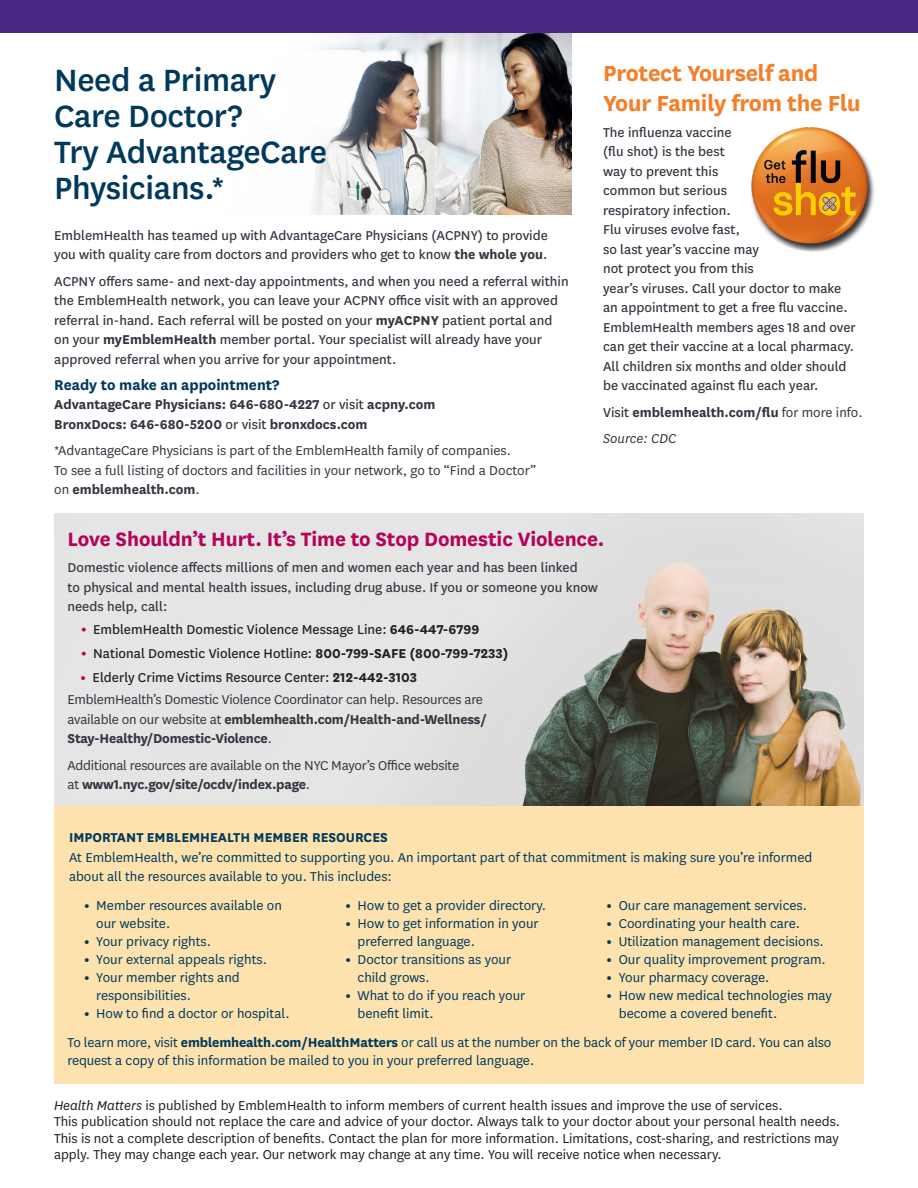
<style>
.page{position:relative;width:918px;height:1188px;background:#fff}
.page>*{position:absolute;margin:0;border:0;box-sizing:border-box;transform-origin:0 0}
.article_title_30pt_f{font:500 36px/36px "National";letter-spacing:-.01em;color:#00395c}
.article_title_20pt{font:700 25.5px/30px "National";letter-spacing:-.01em;color:#f47f2a}
.article_title_16pt{font:700 22.5px "National";letter-spacing:-.005em;color:#b5025b}
.body_10pt{font:700 16.5px "National";color:#00395c}
.body_10pt-2{font:15px/19.5px "National";color:#323640}
.body_10pt-3{font:15px/18px "National";color:#00395c}
.t1{font:15px/16.5px "National";color:#231f20}
.body_10pt-4{font:15px/19.5px "National";letter-spacing:-.01em;color:#323640}
.body_10pt-5{font:700 15px "National";color:#323640}
.bulleted_body_10pt{font:15px "National";color:#231f20}
.body_10pt-6{font:15px "National";color:#231f20}
.article_subhead_11pt{font:700 15px "National";color:#00395c}
.body_10pt-7{font:italic 15px "National";color:#323640}
.s1{font-weight:700}
.s2{font-weight:400}
.s3{font-weight:800;color:#b5025b}
.s4{font-weight:800}
.s5{font-style:italic}
</style>
<div class="page">
<img style="left:312px;top:33px;width:259px;height:182px">
<img style="left:54px;top:513px;width:810px;height:294px">
<div style="left:0;top:0;width:918px;height:33px;background:#4a2783"></div>
<div style="left:54px;top:807px;width:810px;height:277px;background:#fee2ae"></div>
<img style="left:751px;top:127px;width:124px;height:125px">
<p class="article_title_30pt_f" style="left:54px;top:60px;width:275px">Need a Primary<br>Care Doctor?<br>Try AdvantageCare<br>Physicians.*</p>
<p class="body_10pt-2" style="left:54px;top:225px;width:495px">EmblemHealth has teamed up with AdvantageCare Physicians (ACPNY) to provide you with quality care from doctors and providers who get to know <span class="s1">the whole you</span>.</p>
<p class="body_10pt-2" style="left:54px;top:271px;width:516px">ACPNY offers same- and next-day appointments, and when you need a referral within the EmblemHealth network, you can leave your ACPNY office visit with an approved referral in-hand. Each referral will be posted on your <span class="s1">myACPNY</span> patient portal and on your <span class="s1">myEmblemHealth</span> member portal. Your specialist will already have your approved referral when you arrive for your appointment.</p>
<p class="body_10pt" style="left:54px;top:373px;width:227px">Ready to make an appointment?</p>
<p class="body_10pt-5" style="left:54px;top:394px;width:383px">AdvantageCare Physicians: 646-680-4227 <span class="s2">or visit</span> acpny.com</p>
<p class="body_10pt-5" style="left:54px;top:414px;width:315px">BronxDocs: 646-680-5200 <span class="s2">or visit</span> bronxdocs.com</p>
<p class="body_10pt-4" style="left:54px;top:440px;width:483px">*AdvantageCare Physicians is part of the EmblemHealth family of companies.<br>To see a full listing of doctors and facilities in your network, go to “Find a Doctor” on <span class="s1">emblemhealth.com</span>.</p>
<p class="article_title_20pt" style="left:603px;top:56px;width:259px">Protect Yourself and<br>Your Family from the Flu</p>
<p class="body_10pt-2" style="left:603px;top:122px;width:254px">The influenza vaccine<br>(flu shot) is the best<br>way to prevent this<br>common but serious<br>respiratory infection.<br>Flu viruses evolve fast,<br>so last year’s vaccine may<br>not protect you from this<br>year’s viruses. Call your doctor to make an appointment to get a free flu vaccine.<br>EmblemHealth members ages 18 and over can get their vaccine at a local pharmacy.<br>All children six months and older should be vaccinated against flu each year.</p>
<p class="body_10pt-5" style="left:603px;top:401px;width:261px"><span class="s2">Visit</span> emblemhealth.com/flu <span class="s2">for more info.</span></p>
<p class="body_10pt-7" style="left:603px;top:429px;width:75px">Source: CDC</p>
<p class="article_title_16pt" style="left:68px;top:523px;width:539px">Love Shouldn’t Hurt. It’s Time to Stop Domestic Violence.</p>
<p class="body_10pt-2" style="left:68px;top:557px;width:532px">Domestic violence affects millions of men and women each year and has been linked<br>to physical and mental health issues, including drug abuse. If you or someone you know needs help, call:</p>
<p class="bulleted_body_10pt" style="left:81px;top:619px;width:400px"><span class="s3">•</span> EmblemHealth Domestic Violence Message Line: <span class="s1">646-447-6799</span></p>
<p class="bulleted_body_10pt" style="left:81px;top:643px;width:429px"><span class="s3">•</span> National Domestic Violence Hotline: <span class="s1">800-799-SAFE (800-799-7233)</span></p>
<p class="body_10pt-6" style="left:80px;top:667px;width:338px"><span class="s3">•</span> Elderly Crime Victims Resource Center: <span class="s1">212-442-3103</span></p>
<p class="body_10pt-4" style="left:68px;top:689px;width:421px">EmblemHealth’s Domestic Violence Coordinator can help. Resources are available on our website at <span class="s1">emblemhealth.com/Health-and-Wellness/<br>Stay-Healthy/Domestic-Violence</span>.</p>
<p class="body_10pt-4" style="left:68px;top:755px;width:393px">Additional resources are available on the NYC Mayor’s Office website at <span class="s1">www1.nyc.gov/site/ocdv/index.page</span>.</p>
<p class="article_subhead_11pt" style="left:69px;top:827px;width:320px">IMPORTANT EMBLEMHEALTH MEMBER RESOURCES</p>
<p class="body_10pt-3" style="left:69px;top:847px;width:745px;line-height:19.5px">At EmblemHealth, we’re committed to supporting you. An important part of that commitment is making sure you’re informed about all the resources available to you. This includes:</p>
<p class="body_10pt-3" style="left:96px;top:895px;width:187px;text-indent:-12px"><span class="s4">•</span> Member resources available on our website.</p>
<p class="body_10pt-3" style="left:84px;top:931px;width:128px"><span class="s4">•</span> Your privacy rights.</p>
<p class="body_10pt-3" style="left:84px;top:949px;width:184px"><span class="s4">•</span> Your external appeals rights.</p>
<p class="body_10pt-3" style="left:96px;top:967px;width:145px;text-indent:-12px"><span class="s4">•</span> Your member rights and responsibilities.</p>
<p class="body_10pt-3" style="left:84px;top:1003px;width:207px"><span class="s4">•</span> How to find a doctor or hospital.</p>
<p class="body_10pt-3" style="left:345px;top:895px;width:202px"><span class="s4">•</span> How to get a provider directory.</p>
<p class="body_10pt-3" style="left:358px;top:913px;width:183px;text-indent:-12px"><span class="s4">•</span> How to get information in your preferred language.</p>
<p class="body_10pt-3" style="left:358px;top:949px;width:155px;text-indent:-12px"><span class="s4">•</span> Doctor transitions as your child grows.</p>
<p class="body_10pt-3" style="left:358px;top:985px;width:169px;text-indent:-12px"><span class="s4">•</span> What to do if you reach your benefit limit.</p>
<p class="body_10pt-3" style="left:607px;top:895px;width:202px"><span class="s4">•</span> Our care management services.</p>
<p class="body_10pt-3" style="left:607px;top:913px;width:195px"><span class="s4">•</span> Coordinating your health care.</p>
<p class="body_10pt-3" style="left:607px;top:931px;width:219px"><span class="s4">•</span> Utilization management decisions.</p>
<p class="body_10pt-3" style="left:607px;top:949px;width:221px"><span class="s4">•</span> Our quality improvement program.</p>
<p class="body_10pt-3" style="left:607px;top:967px;width:164px"><span class="s4">•</span> Your pharmacy coverage.</p>
<p class="body_10pt-3" style="left:619px;top:985px;width:215px;text-indent:-12px"><span class="s4">•</span> How new medical technologies may become a covered benefit.</p>
<p class="body_10pt-3" style="left:68px;top:1033px;width:766px">To learn more, visit <span class="s1">emblemhealth.com/HealthMatters</span> or call us at the number on the back of your member ID card. You can also request a copy of this information be mailed to you in your preferred language.</p>
<p class="t1" style="left:54px;top:1096px;width:788px"><span class="s5">Health Matters</span> is published by EmblemHealth to inform members of current health issues and improve the use of services.<br>This publication should not replace the care and advice of your doctor. Always talk to your doctor about your personal health needs.<br>This is not a complete description of benefits. Contact the plan for more information. Limitations, cost-sharing, and restrictions may apply. They may change each year. Our network may change at any time. You will receive notice when necessary.</p>
</div>
